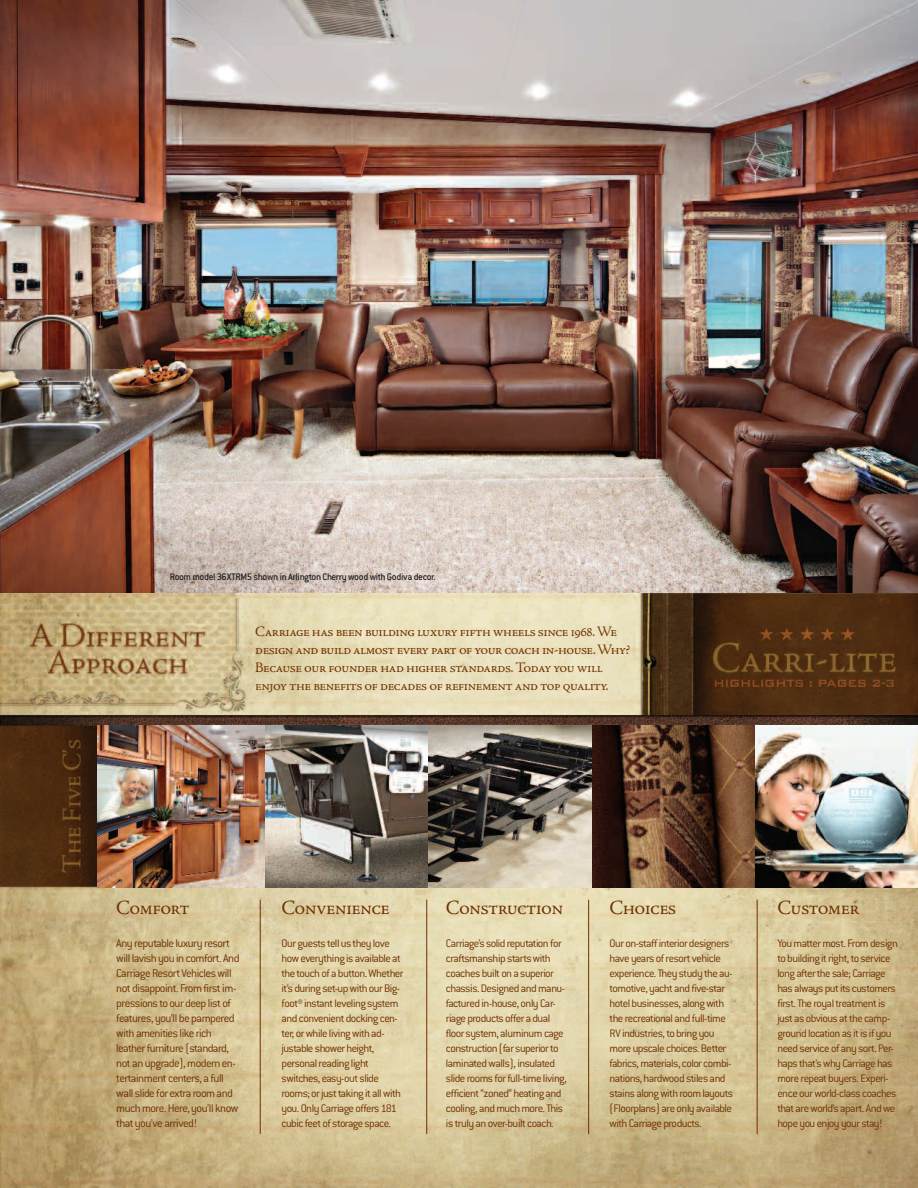
<style>
.page{position:relative;width:918px;height:1188px;background:#fff}
.page>*{position:absolute;margin:0;border:0;box-sizing:border-box;transform-origin:0 0}
.t1{font:21px "Adobe Jenson Regular SC";letter-spacing:-.03em;color:#6e3000}
.t2{font:15px/18px "Adobe Jenson Regular SC";letter-spacing:-.03em;color:#6e3000}
.t3{font:300 12.3px/15px "Conduit ITC";letter-spacing:-.04em;color:#6e3000}
.t4{font:300 12px/15px "Conduit ITC";letter-spacing:-.045em;color:#6e3000}
.t5{font:500 10.5px "Conduit ITC";letter-spacing:-.025em;color:#231f20}
</style>
<div class="page">
<img style="left:0;top:593px;width:918px;height:595px">
<img style="left:592px;top:725px;width:326px;height:162px">
<img style="left:264px;top:725px;width:328px;height:162px">
<img style="left:98px;top:725px;width:166px;height:162px">
<hr style="left:260px;top:900px;width:1px;height:234px;background:#6e3000">
<hr style="left:426px;top:900px;width:1px;height:234px;background:#6e3000">
<hr style="left:588px;top:900px;width:1px;height:234px;background:#6e3000">
<hr style="left:757px;top:900px;width:1px;height:234px;background:#6e3000">
<img style="left:0;top:0;width:918px;height:593px">
<p class="t5" style="left:170px;top:573px;width:267px">Roommodel 36XTRM5shown in Arlington CherrywoodwithGodiva decor.</p>
<p class="t2" style="left:255px;top:624px;width:376px">Carriage has been building luxury fifth wheels since 1968.We design and build almost every part of your coach in-house.Why?<br>Because our founder had higher standards.Today you will enjoy the benefits of decades of refinement and top quality.</p>
<h1 class="t1" style="left:116px;top:901px;width:75px">Comfort</h1>
<p class="t3" style="left:116px;top:937px;width:125px">Anyreputableluxuryresort will lavishyouincomfort.And<br>CarriageResortVehicleswill notdisappoint.Fromfirstim&shy;pressions toourdeeplistof features,you’llbepampered withamenities likerich leatherfurniture(standard, notanupgrade),modernen&shy;tertainment centers,afull wall slideforextraroomand muchmore.Here,you’ll know thatyou’vearrived!</p>
<h1 class="t1" style="left:282px;top:901px;width:110px">Convenience</h1>
<p class="t4" style="left:282px;top:937px;width:123px">Our guests tellus they love howeverythingisavailable at the touch of a button. Whether it’sduringset-upwithourBig&shy;foot® instant levelingsystem andconvenientdockingcen&shy;ter;orwhilelivingwithad&shy;justable shower height, personalreading light switches,easy-out slide rooms;orjusttakingitallwith you. Only Carriage offers 181 cubic feet of storagespace.</p>
<h1 class="t1" style="left:446px;top:901px;width:119px">Construction</h1>
<p class="t4" style="left:446px;top:937px;width:123px">Carriage’s solid reputation for craftsmanshipstartswith coaches built on a superior chassis.Designedandmanu&shy;factured in-house, only Car&shy;riageproducts offer adual floor system,aluminum cage construction (far superior to laminatedwalls), insulated sliderooms forfull-timeliving, efficient “zoned” heating and cooling,andmuchmore.This is truly anover-built coach.</p>
<h1 class="t1" style="left:610px;top:901px;width:68px">Choices</h1>
<p class="t4" style="left:610px;top:937px;width:125px">Ouron-staff interior designers haveyearsofresort vehicle experience. They study the au&shy;tomotive,yachtandfive-star hotelbusinesses,alongwith therecreationalandfull-time<br>RVindustries,tobringyou more upscale choices. Better fabrics, materials, color combi&shy;nations,hardwoodstiles and stains alongwithroomlayouts (Floorplans) areonlyavailable withCarriage products.</p>
<h1 class="t1" style="left:777px;top:901px;width:84px">Customer</h1>
<p class="t4" style="left:777px;top:937px;width:122px">You matter most. From design tobuildingitright,toservice long after the sale; Carriage has always putits customers first.Theroyaltreatmentis just as obvious at the camp&shy;ground location as itis ifyou needservice ofanysort.Per&shy;haps that’s why Carriage has more repeat buyers. Experi&shy;ence our world-class coaches thatareworld’s apart. Andwe hope you enjoy your stay!</p>
</div>
